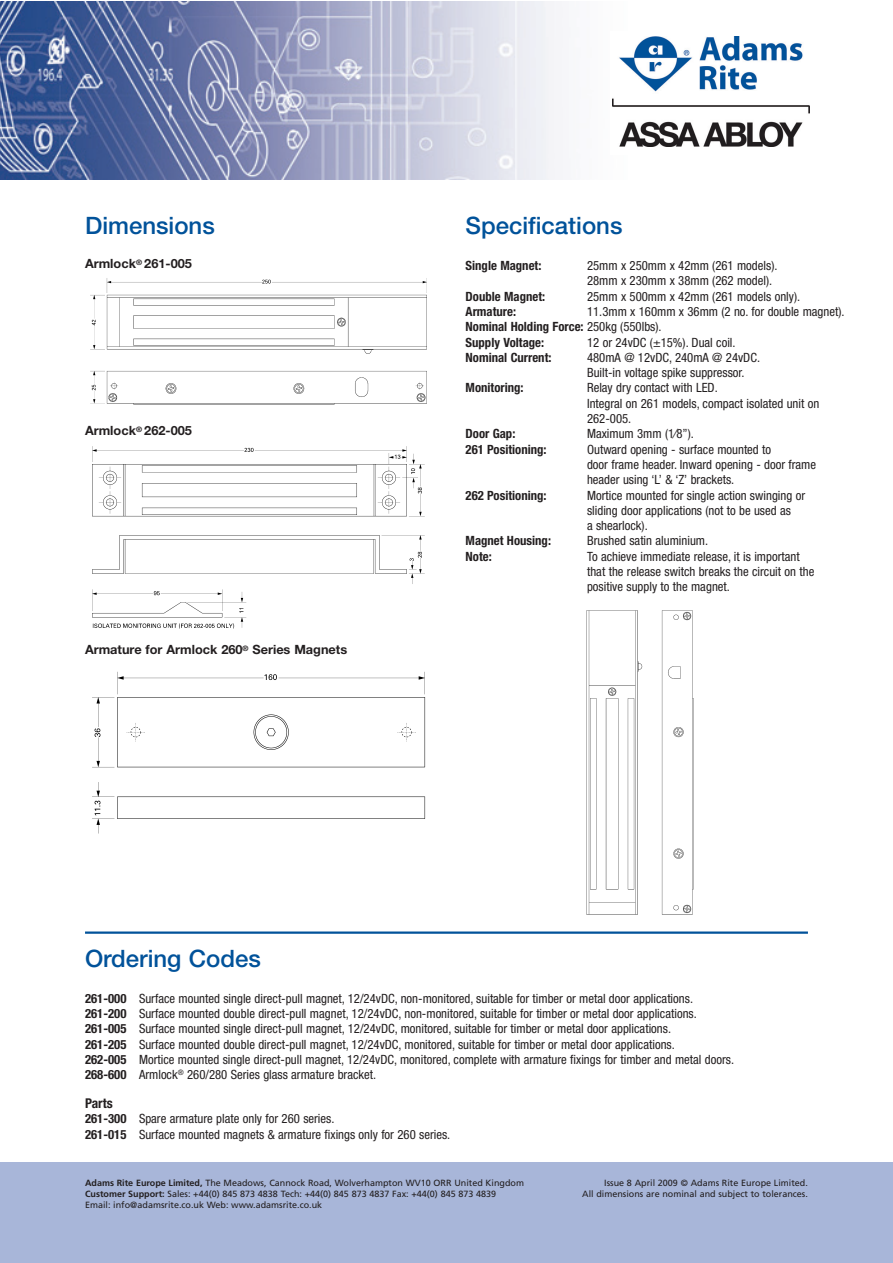
<style>
.page{position:relative;width:893px;height:1263px;background:#fff}
.page>*{position:absolute;margin:0;border:0;box-sizing:border-box;transform-origin:0 0}
.t1{font:500 24px "Helvetica Neue";color:#01529a}
.t2{font:700 condensed 13.5px "Helvetica Neue";color:#231f20}
.t3{font:condensed 12.75px/15.3px "Helvetica Neue";color:#231f20}
.t4{font:700 condensed 12.75px "Helvetica Neue";color:#231f20}
.t5{font:700 12.75px "Helvetica Neue";color:#231f20}
.t6{font:9px/10.8px "Frutiger";color:#231f20}
.s1{font-weight:700}
</style>
<div class="page">
<img style="left:0;top:1px;width:555px;height:179px">
<img style="left:613px;top:36px;width:196px;height:111px">
<div style="left:0;top:1162px;width:893px;height:101px;background:#a8b6d9"></div>
<img style="left:92px;top:671px;width:334px;height:163px">
<img style="left:92px;top:446px;width:333px;height:183px">
<img style="left:90px;top:278px;width:337px;height:127px">
<img style="left:586px;top:610px;width:108px;height:305px">
<hr style="left:85px;top:931px;width:723px;height:3px;background:#01529a">
<h1 class="t1" style="left:85px;top:217px;width:131px">Dimensions</h1>
<p class="t5" style="left:85px;top:259px;width:108px">Armlock<sup>®</sup> 261-005</p>
<p class="t5" style="left:85px;top:426px;width:108px">Armlock<sup>®</sup> 262-005</p>
<p class="t5" style="left:85px;top:645px;width:264px">Armature for Armlock 260<sup>®</sup> Series Magnets</p>
<h1 class="t1" style="left:466px;top:217px;width:158px">Specifications</h1>
<p class="t4" style="left:466px;top:261px;width:77px">Single Magnet:</p>
<p class="t3" style="left:587px;top:259px;width:192px">25mm x 250mm x 42mm (261 models).<br>28mm x 230mm x 38mm (262 model).</p>
<p class="t4" style="left:466px;top:292px;width:81px">Double Magnet:</p>
<p class="t3" style="left:587px;top:290px;width:215px">25mm x 500mm x 42mm (261 models only).</p>
<p class="t4" style="left:466px;top:307px;width:52px">Armature:</p>
<p class="t3" style="left:466px;top:305px;width:380px;text-indent:121px">11.3mm x 160mm x 36mm (2 no. for double magnet).<br><span class="s1">Nominal Holding Force:</span> 250kg (550lbs).<br><span class="s1">Supply Voltage:</span></p>
<p class="t3" style="left:587px;top:335px;width:150px">12 or 24vDC (±15%). Dual coil.</p>
<p class="t4" style="left:466px;top:353px;width:87px">Nominal Current:</p>
<p class="t3" style="left:587px;top:351px;width:174px">480mA @ 12vDC, 240mA @ 24vDC.<br>Built-in voltage spike suppressor.</p>
<p class="t4" style="left:466px;top:383px;width:59px">Monitoring:</p>
<p class="t3" style="left:587px;top:381px;width:234px">Relay dry contact with LED.<br>Integral on 261 models, compact isolated unit on<br>262-005.</p>
<p class="t4" style="left:466px;top:429px;width:51px">Door Gap:</p>
<p class="t3" style="left:587px;top:427px;width:108px">Maximum 3mm (1⁄8”).</p>
<p class="t4" style="left:466px;top:445px;width:83px">261 Positioning:</p>
<p class="t3" style="left:587px;top:443px;width:231px">Outward opening - surface mounted to<br>door frame header. Inward opening - door frame header using ‘L’ &amp; ‘Z’ brackets.</p>
<p class="t4" style="left:466px;top:490px;width:83px">262 Positioning:</p>
<p class="t3" style="left:587px;top:488px;width:220px">Mortice mounted for single action swinging or sliding door applications (not to be used as<br>a shearlock).</p>
<p class="t4" style="left:466px;top:536px;width:87px">Magnet Housing:</p>
<p class="t3" style="left:587px;top:534px;width:123px">Brushed satin aluminium.</p>
<p class="t4" style="left:466px;top:552px;width:28px">Note:</p>
<p class="t3" style="left:587px;top:550px;width:229px">To achieve immediate release, it is important that the release switch breaks the circuit on the positive supply to the magnet.</p>
<h1 class="t1" style="left:85px;top:950px;width:177px">Ordering Codes</h1>
<p class="t3" style="left:85px;top:991px;width:651px"><span class="s1">261-000</span> Surface mounted single direct-pull magnet, 12/24vDC, non-monitored, suitable for timber or metal door applications.<br><span class="s1">261-200</span> Surface mounted double direct-pull magnet, 12/24vDC, non-monitored, suitable for timber or metal door applications.<br><span class="s1">261-005</span> Surface mounted single direct-pull magnet, 12/24vDC, monitored, suitable for timber or metal door applications.<br><span class="s1">261-205</span> Surface mounted double direct-pull magnet, 12/24vDC, monitored, suitable for timber or metal door applications.<br><span class="s1">262-005</span> Mortice mounted single direct-pull magnet, 12/24vDC, monitored, complete with armature fixings for timber and metal doors.<br><span class="s1">268-600</span> Armlock<sup>®</sup> 260/280 Series glass armature bracket.</p>
<p class="t2" style="left:85px;top:1098px;width:29px">Parts</p>
<p class="t3" style="left:85px;top:1112px;width:367px"><span class="s1">261-300</span> Spare armature plate only for 260 series.<br><span class="s1">261-015</span> Surface mounted magnets &amp; armature fixings only for 260 series.</p>
<p class="t6" style="left:85px;top:1178px;width:441px"><span class="s1">Adams Rite Europe Limited,</span> The Meadows, Cannock Road, Wolverhampton WV10 ORR United Kingdom<br><span class="s1">Customer Support:</span> Sales: +44(0) 845 873 4838 Tech: +44(0) 845 873 4837 Fax: +44(0) 845 873 4839<br>Email: info@adamsrite.co.uk Web: www.adamsrite.co.uk</p>
<p class="t6" style="left:582px;top:1178px;width:227px;text-align:right">Issue 8 April 2009 © Adams Rite Europe Limited.<br>All dimensions are nominal and subject to tolerances.</p>
</div>
